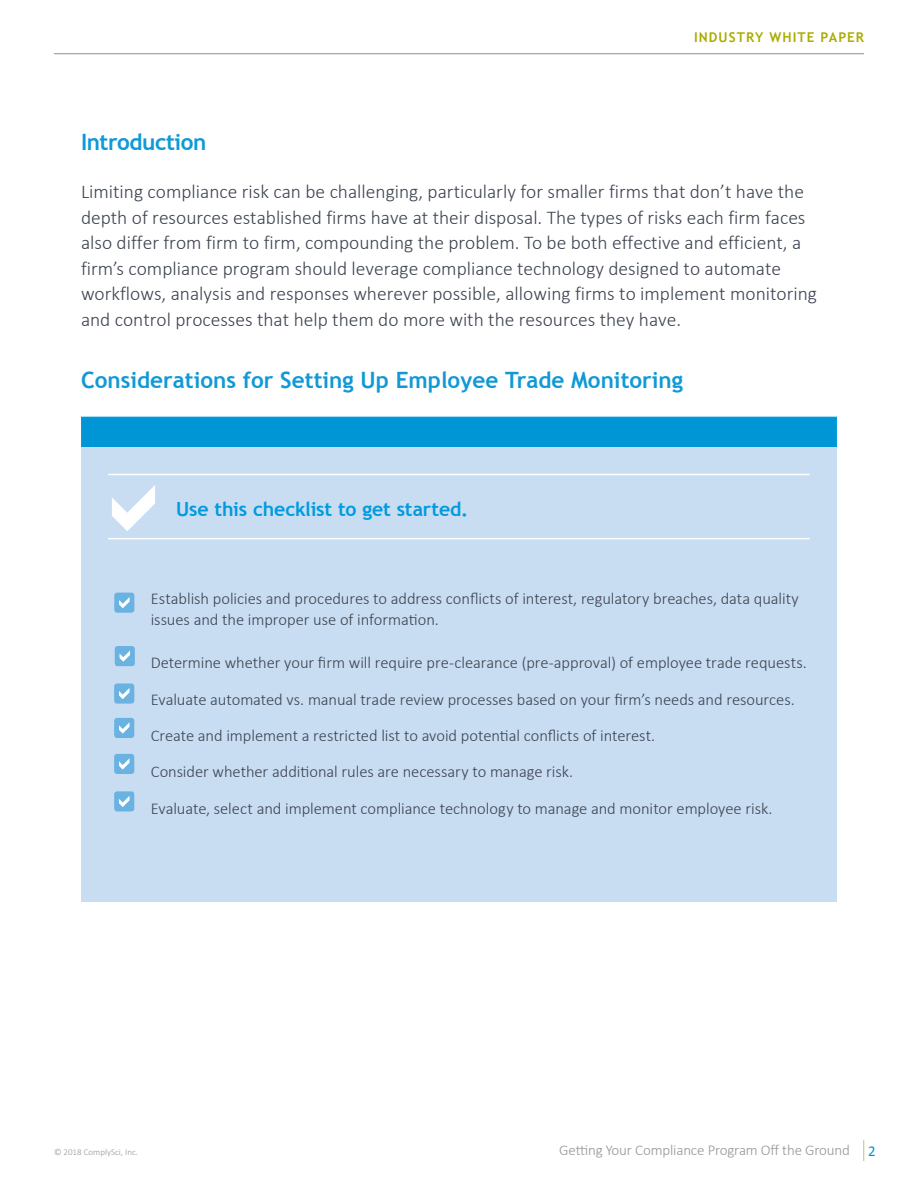
<style>
.page{position:relative;width:918px;height:1188px;background:#fff}
.page>*{position:absolute;margin:0;border:0;box-sizing:border-box;transform-origin:0 0}
.Subhead_1{font:700 22.5px "Trebuchet MS";color:#1099d6}
.Subhead_1-2{font:700 22.5px "Trebuchet MS";letter-spacing:-.02em;color:#0f99d6}
.Subhead_1-3{font:300 19.5px/25.5px "Calibri";color:#3c4350}
.Subhead_1-4{font:700 19.5px "Trebuchet MS";letter-spacing:-.01em;color:#009bde}
.Subhead_1-5{font:300 16.5px/21px "Calibri";letter-spacing:-.005em;color:#3c4350}
.t1{font:300 15px "Calibri";letter-spacing:-.01em;color:#939598}
.t2{font:700 13.5px "Trebuchet MS";letter-spacing:.08em;color:#aaad00}
.t3{font:300 9px "Calibri";color:#939598}
.s1{font-weight:400;color:#0096d6}
</style>
<div class="page">
<svg style="left:863px;top:1140px;width:1px;height:21px"></svg>
<hr style="left:54px;top:53px;width:810px;height:1px;background:#000">
<div style="left:81px;top:417px;width:756px;height:150px;background:#0096d6"></div>
<div style="left:81px;top:447px;width:756px;height:455px;background:#c8dcf2"></div>
<div style="left:114px;top:593px;width:20px;height:20px;background:#69b2e2;border-radius:3px"></div>
<svg style="left:119px;top:597px;width:11px;height:11px"></svg>
<div style="left:115px;top:646px;width:20px;height:20px;background:#69b2e2;border-radius:3px"></div>
<svg style="left:120px;top:650px;width:10px;height:12px"></svg>
<div style="left:114px;top:718px;width:20px;height:20px;background:#69b2e2;border-radius:3px"></div>
<svg style="left:119px;top:722px;width:11px;height:12px"></svg>
<div style="left:114px;top:683px;width:20px;height:21px;background:#69b2e2;border-radius:3px"></div>
<svg style="left:119px;top:688px;width:11px;height:11px"></svg>
<div style="left:114px;top:754px;width:20px;height:20px;background:#69b2e2;border-radius:3px"></div>
<svg style="left:119px;top:758px;width:11px;height:12px"></svg>
<div style="left:114px;top:791px;width:20px;height:20px;background:#69b2e2;border-radius:3px"></div>
<svg style="left:119px;top:796px;width:11px;height:11px"></svg>
<hr style="left:108px;top:538px;width:702px;height:1px;background:#fff">
<hr style="left:108px;top:474px;width:702px;height:1px;background:#fff">
<svg style="left:112px;top:485px;width:43px;height:46px"></svg>
<p class="t2" style="left:694px;top:29px;width:172px">INDUSTRY WHITE PAPER</p>
<p class="Subhead_1-2" style="left:81px;top:128px;width:127px">Introduction</p>
<p class="Subhead_1-3" style="left:81px;top:179px;width:738px">Limiting compliance risk can be challenging, particularly for smaller firms that don’t have the depth of resources established firms have at their disposal. The types of risks each firm faces also differ from firm to firm, compounding the problem. To be both effective and efficient, a firm’s compliance program should leverage compliance technology designed to automate workflows, analysis and responses wherever possible, allowing firms to implement monitoring and control processes that help them do more with the resources they have.</p>
<p class="Subhead_1" style="left:81px;top:366px;width:604px">Considerations for Setting Up Employee Trade Monitoring</p>
<p class="Subhead_1-4" style="left:176px;top:497px;width:294px">Use this checklist to get started.</p>
<p class="Subhead_1-5" style="left:151px;top:588px;width:650px">Establish policies and procedures to address conflicts of interest, regulatory breaches, data quality issues and the improper use of information.</p>
<p class="Subhead_1-5" style="left:151px;top:652px;width:658px">Determine whether your firm will require pre-clearance (pre-approval) of employee trade requests.</p>
<p class="Subhead_1-5" style="left:151px;top:689px;width:646px">Evaluate automated vs. manual trade review processes based on your firm’s needs and resources.</p>
<p class="Subhead_1-5" style="left:151px;top:725px;width:506px">Create and implement a restricted list to avoid potential conflicts of interest.</p>
<p class="Subhead_1-5" style="left:151px;top:761px;width:424px">Consider whether additional rules are necessary to manage risk.</p>
<p class="Subhead_1-5" style="left:151px;top:798px;width:623px">Evaluate, select and implement compliance technology to manage and monitor employee risk.</p>
<p class="t3" style="left:54px;top:1147px;width:86px">© 2018 ComplySci, Inc.</p>
<p class="t1" style="left:559px;top:1141px;width:318px">Getting Your Compliance Program Off the Ground <span class="s1">2</span></p>
</div>
